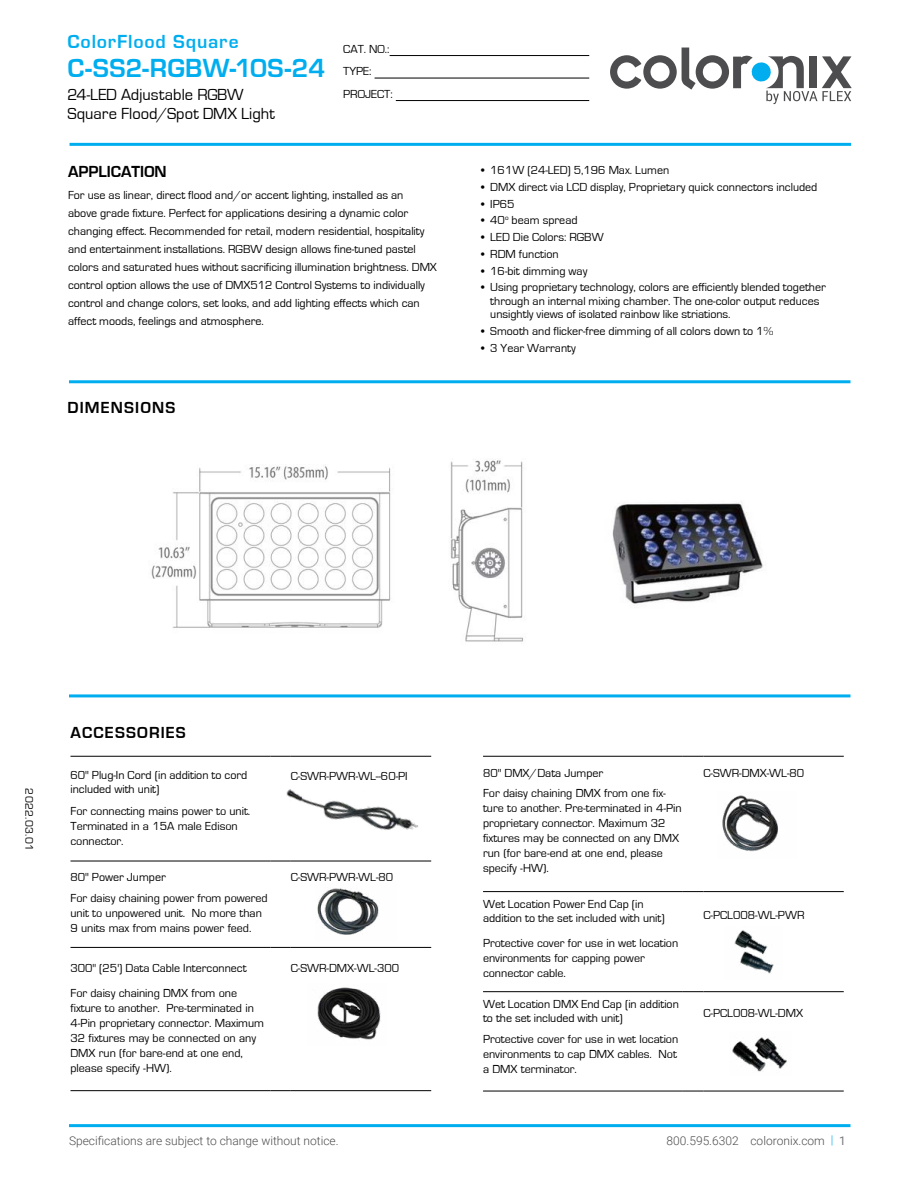
<style>
.page{position:relative;width:918px;height:1188px;background:#fff}
.page>*{position:absolute;margin:0;border:0;box-sizing:border-box;transform-origin:0 0}
.t1{font:700 27px "Eurostile";letter-spacing:.01em;color:#00aeef}
.t2{font:700 19.5px "Eurostile";letter-spacing:.05em;color:#00aeef}
.t3{font:16.5px/19.5px "Eurostile";color:#000}
.t4{font:700 16.5px "Eurostile";color:#000}
.t5{font:700 16.5px "Eurostile";letter-spacing:.07em;color:#000}
.t6{font:700 16.5px "Eurostile";letter-spacing:.07em;color:#000}
.t7{font:12px/18px "Eurostile";color:#000}
.t8{font:12px/15px "Eurostile";color:#000}
.t9{font:300 12px "Roboto";color:#4d4d4f}
.t10{font:12px "Roboto";color:#77787b}
.t11{font:11.25px "Eurostile";letter-spacing:.03em;color:#000}
.s1{color:#00aeef}
</style>
<div class="page">
<hr style="left:69px;top:1124px;width:782px;height:3px;background:#00aeef">
<hr style="left:69px;top:380px;width:782px;height:3px;background:#00aeef">
<hr style="left:69px;top:694px;width:782px;height:3px;background:#00aeef">
<hr style="left:390px;top:55px;width:199px;height:1px;background:#000">
<hr style="left:375px;top:78px;width:214px;height:1px;background:#000">
<hr style="left:396px;top:100px;width:193px;height:1px;background:#000">
<hr style="left:70px;top:143px;width:781px;height:3px;background:#00aeef">
<svg style="left:610px;top:48px;width:242px;height:56px"></svg>
<img style="left:151px;top:460px;width:612px;height:182px">
<hr style="left:71px;top:861px;width:199px;height:1px;background:#000">
<svg style="left:270px;top:861px;width:21px;height:1px"></svg>
<hr style="left:291px;top:861px;width:140px;height:1px;background:#000">
<hr style="left:71px;top:756px;width:199px;height:1px;background:#000">
<svg style="left:270px;top:756px;width:21px;height:1px"></svg>
<hr style="left:291px;top:756px;width:140px;height:1px;background:#000">
<hr style="left:71px;top:947px;width:199px;height:1px;background:#000">
<svg style="left:270px;top:947px;width:21px;height:1px"></svg>
<hr style="left:291px;top:947px;width:140px;height:1px;background:#000">
<hr style="left:71px;top:1090px;width:199px;height:1px;background:#000">
<svg style="left:270px;top:1090px;width:21px;height:1px"></svg>
<hr style="left:291px;top:1090px;width:140px;height:1px;background:#000">
<hr style="left:483px;top:756px;width:200px;height:1px;background:#000">
<svg style="left:683px;top:756px;width:20px;height:1px"></svg>
<hr style="left:703px;top:756px;width:141px;height:1px;background:#000">
<hr style="left:483px;top:1091px;width:200px;height:1px;background:#000">
<svg style="left:683px;top:1091px;width:20px;height:1px"></svg>
<hr style="left:703px;top:1091px;width:141px;height:1px;background:#000">
<hr style="left:483px;top:991px;width:200px;height:1px;background:#000">
<svg style="left:683px;top:991px;width:20px;height:1px"></svg>
<hr style="left:703px;top:991px;width:141px;height:1px;background:#000">
<hr style="left:483px;top:891px;width:200px;height:1px;background:#000">
<svg style="left:683px;top:891px;width:20px;height:1px"></svg>
<hr style="left:703px;top:891px;width:141px;height:1px;background:#000">
<img style="left:286px;top:789px;width:134px;height:72px">
<img style="left:317px;top:888px;width:62px;height:47px">
<img style="left:317px;top:987px;width:64px;height:53px">
<img style="left:722px;top:795px;width:56px;height:57px">
<img style="left:734px;top:930px;width:40px;height:44px">
<img style="left:732px;top:1037px;width:55px;height:35px">
<h2 class="t2" style="left:68px;top:35px;width:173px">ColorFlood Square</h2>
<h1 class="t1" style="left:68px;top:59px;width:259px">C-SS2-RGBW-10S-24</h1>
<h3 class="t3" style="left:68px;top:86px;width:209px">24-LED Adjustable RGBW<br>Square Flood/Spot DMX Light</h3>
<p class="t7" style="left:343px;top:38px;width:51px;line-height:22.5px">CAT. NO.:<br>TYPE:<br>PROJECT:</p>
<h3 class="t4" style="left:68px;top:166px;width:100px">APPLICATION</h3>
<p class="t7" style="left:68px;top:187px;width:370px">For use as linear, direct flood and/or accent lighting, installed as an<br>above grade fixture. Perfect for applications desiring a dynamic color changing effect. Recommended for retail, modern residential, hospitality and entertainment installations. RGBW design allows fine-tuned pastel colors and saturated hues without sacrificing illumination brightness. DMX control option allows the use of DMX512 Control Systems to individually control and change colors, set looks, and add lighting effects which can affect moods, feelings and atmosphere.</p>
<h3 class="t6" style="left:68px;top:402px;width:109px">DIMENSIONS</h3>
<p class="t7" style="left:481px;top:162px;width:190px">• 161W (24-LED) 5,196 Max. Lumen</p>
<p class="t7" style="left:481px;top:179px;width:338px">• DMX direct via LCD display, Proprietary quick connectors included</p>
<p class="t7" style="left:481px;top:196px;width:35px">• IP65</p>
<p class="t7" style="left:481px;top:213px;width:98px">• 40<sup>o</sup> beam spread</p>
<p class="t7" style="left:481px;top:229px;width:124px">• LED Die Colors: RGBW</p>
<p class="t7" style="left:481px;top:246px;width:79px">• RDM function</p>
<p class="t7" style="left:481px;top:263px;width:108px">• 16-bit dimming way</p>
<p class="t7" style="left:490px;top:282px;width:337px;line-height:13.5px;text-indent:-9px">• Using proprietary technology, colors are efficiently blended together through an internal mixing chamber. The one-color output reduces unsightly views of isolated rainbow like striations.</p>
<p class="t7" style="left:481px;top:323px;width:293px">• Smooth and flicker-free dimming of all colors down to 1%</p>
<p class="t7" style="left:481px;top:340px;width:96px">• 3 Year Warranty</p>
<p class="t11" style="left:33px;top:788px;width:64px;rotate:90deg">2022.03.01</p>
<h3 class="t5" style="left:71px;top:727px;width:117px">ACCESSORIES</h3>
<p class="t7" style="left:70px;top:769px;width:178px;line-height:14.4px">60" Plug-In Cord (in addition to cord included with unit)</p>
<p class="t7" style="left:291px;top:768px;width:118px">C-SWR-PWR-WL--60-PI</p>
<p class="t8" style="left:70px;top:805px;width:181px">For connecting mains power to unit.<br>Terminated in a 15A male Edison connector.</p>
<p class="t7" style="left:70px;top:870px;width:97px">80" Power Jumper</p>
<p class="t7" style="left:291px;top:870px;width:104px">C-SWR-PWR-WL-80</p>
<p class="t8" style="left:70px;top:891px;width:199px">For daisy chaining power from powered unit to unpowered unit. No more than<br>9 units max from mains power feed.</p>
<p class="t7" style="left:70px;top:960px;width:178px">300" (25') Data Cable Interconnect</p>
<p class="t7" style="left:291px;top:960px;width:110px">C-SWR-DMX-WL-300</p>
<p class="t8" style="left:70px;top:986px;width:195px">For daisy chaining DMX from one fixture to another. Pre-terminated in<br>4-Pin proprietary connector. Maximum<br>32 fixtures may be connected on any<br>DMX run (for bare-end at one end, please specify -HW).</p>
<p class="t7" style="left:483px;top:765px;width:122px">80" DMX/Data Jumper</p>
<p class="t7" style="left:703px;top:765px;width:102px">C-SWR-DMX-WL-80</p>
<p class="t8" style="left:483px;top:786px;width:200px">For daisy chaining DMX from one fix&shy;ture to another. Pre-terminated in 4-Pin proprietary connector. Maximum 32 fixtures may be connected on any DMX run (for bare-end at one end, please specify -HW).</p>
<p class="t7" style="left:483px;top:898px;width:183px;line-height:14.4px">Wet Location Power End Cap (in addition to the set included with unit)</p>
<p class="t7" style="left:703px;top:908px;width:103px">C-PCL008-WL-PWR</p>
<p class="t8" style="left:483px;top:937px;width:197px">Protective cover for use in wet location environments for capping power connector cable.</p>
<p class="t7" style="left:483px;top:998px;width:197px;line-height:14.4px">Wet Location DMX End Cap (in addition to the set included with unit)</p>
<p class="t7" style="left:703px;top:1006px;width:101px">C-PCL008-WL-DMX</p>
<p class="t8" style="left:483px;top:1033px;width:197px;text-align:justify">Protective cover for use in wet location environments to cap DMX cables. Not a DMX terminator.</p>
<p class="t9" style="left:667px;top:1136px;width:168px">800.595.6302 coloronix.com <span class="s1">|</span></p>
<p class="t9" style="left:69px;top:1133px;width:271px">Specifications are subject to change without notice.</p>
<p class="t10" style="left:839px;top:1134px;width:8px">1</p>
</div>
